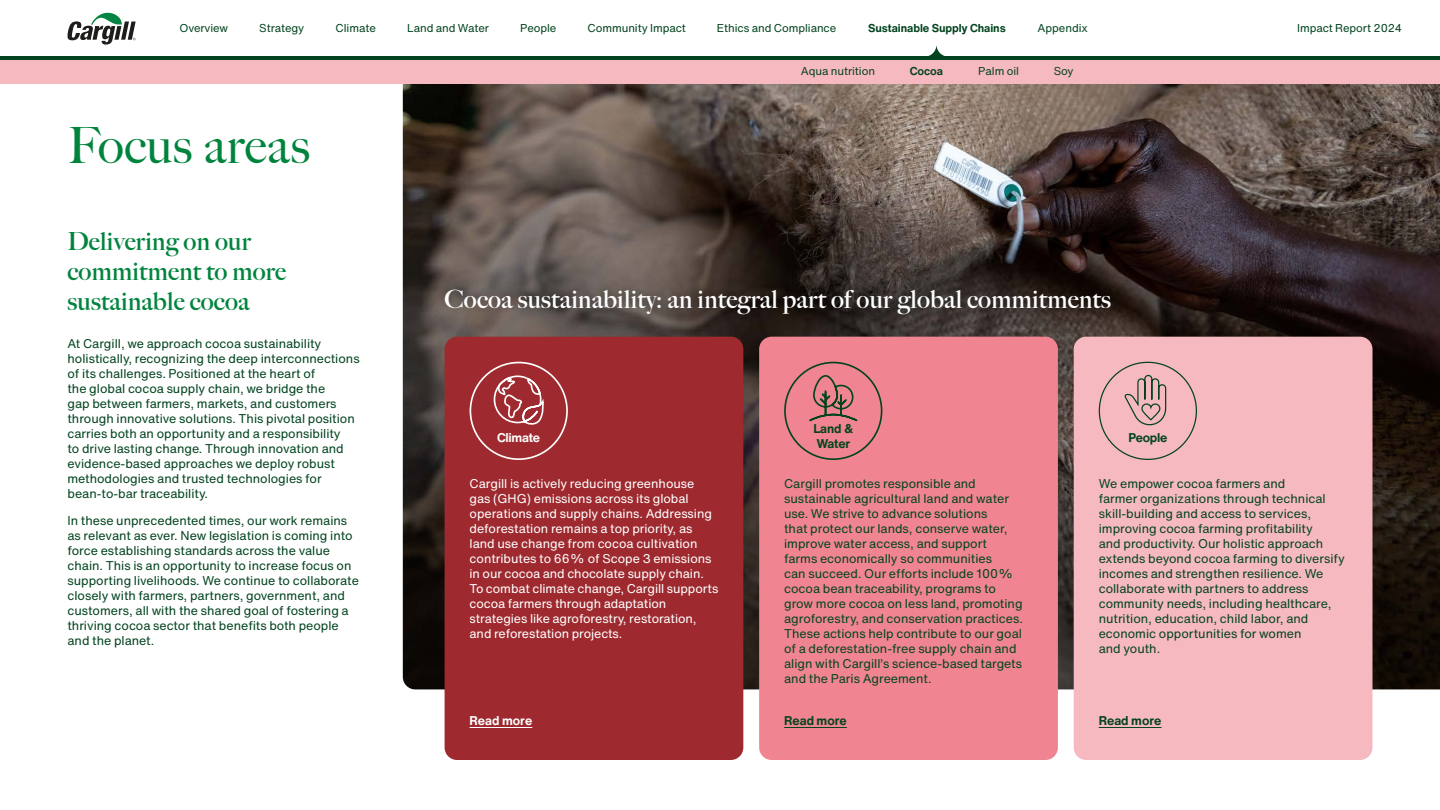
<style>
.page{position:relative;width:1440px;height:810px;background:#fff}
.page>*{position:absolute;margin:0;border:0;box-sizing:border-box;transform-origin:0 0}
.H1_Page_Title__new_brand{font:50px "Big Caslon FB";letter-spacing:.01em;color:#00843d}
.H2__new_brand{font:700 25px "Big Caslon FB";letter-spacing:.01em;color:#fff}
.H2__new_brand-2{font:700 25px/30px "Big Caslon FB";letter-spacing:.01em;color:#00843d}
.Body__GREP___new_brand{font:12.5px/15px "Helvetica Now Text";color:#03441f}
.Body__GREP___new_brand-2{font:12.5px/15px "Helvetica Now Text";color:#fff}
.Infographic_labels_small__new_brand{font:700 12.5px/14.1px "Helvetica Now Text";letter-spacing:-.02em;color:#03441f}
.Body__GREP___new_brand-3{font:700 12.5px "Helvetica Now Text";color:#03441f}
.Body__GREP___new_brand-4{font:700 12.5px "Helvetica Now Text";color:#fff}
.Infographic_labels_small__new_brand-2{font:700 12.5px "Helvetica Now Text";letter-spacing:-.02em;color:#fff}
.t1{font:11.25px "Helvetica Now Text";letter-spacing:-.005em;color:#03441f}
.t2{font:700 11.25px "Helvetica Now Text";letter-spacing:-.005em;color:#03441f}
</style>
<div class="page">
<img style="left:403px;top:84px;width:1037px;height:605px">
<div style="left:439px;top:282px;width:678px;height:38px;background:#000;opacity:.3"></div>
<div style="left:445px;top:337px;width:298px;height:423px;background:#9e2a2f;border-radius:12px"></div>
<hr style="left:470px;top:727px;width:62px;height:1px;background:#fff">
<div style="left:470px;top:362px;width:98px;height:98px;border:2px solid #fff;border-radius:50%"></div>
<svg style="left:493px;top:375px;width:51px;height:50px"></svg>
<div style="left:759px;top:337px;width:299px;height:423px;background:#f08591;border-radius:12px"></div>
<hr style="left:784px;top:727px;width:63px;height:1px;background:#03441f">
<div style="left:784px;top:362px;width:98px;height:98px;border:2px solid #03441f;border-radius:50%"></div>
<svg style="left:809px;top:375px;width:49px;height:47px"></svg>
<div style="left:1074px;top:337px;width:299px;height:423px;background:#f7b9c0;border-radius:12px"></div>
<hr style="left:1099px;top:727px;width:62px;height:1px;background:#03441f">
<svg style="left:1124px;top:374px;width:43px;height:52px"></svg>
<svg style="left:925px;top:45px;width:23px;height:12px"></svg>
<svg style="left:68px;top:13px;width:68px;height:32px"></svg>
<div style="left:0;top:58px;width:1440px;height:26px;background:#f7b9c0"></div>
<hr style="left:0;top:57px;width:1440px;height:3px;background:#03441f">
<p class="t1" style="left:179px;top:20px;width:50px">Overview</p>
<p class="t1" style="left:259px;top:20px;width:47px">Strategy</p>
<p class="t1" style="left:336px;top:20px;width:42px">Climate</p>
<p class="t1" style="left:407px;top:20px;width:83px">Land and Water</p>
<p class="t1" style="left:520px;top:20px;width:38px">People</p>
<p class="t1" style="left:588px;top:20px;width:100px">Community Impact</p>
<p class="t1" style="left:717px;top:20px;width:121px">Ethics and Compliance</p>
<p class="t2" style="left:868px;top:20px;width:139px">Sustainable Supply Chains</p>
<p class="t1" style="left:1038px;top:20px;width:52px">Appendix</p>
<p class="t1" style="left:1297px;top:20px;width:107px">Impact Report 2024</p>
<p class="t1" style="left:801px;top:64px;width:76px">Aqua nutrition</p>
<p class="t2" style="left:910px;top:64px;width:35px">Cocoa</p>
<p class="t1" style="left:978px;top:64px;width:42px">Palm oil</p>
<p class="t1" style="left:1054px;top:64px;width:21px">Soy</p>
<h1 class="H1_Page_Title__new_brand" style="left:68px;top:116px;width:244px">Focus areas</h1>
<h2 class="H2__new_brand-2" style="left:68px;top:227px;width:220px">Delivering on our commitment to more sustainable cocoa</h2>
<p class="Body__GREP___new_brand" style="left:68px;top:336px;width:294px">At Cargill, we approach cocoa sustainability holistically, recognizing the deep interconnections of its challenges. Positioned at the heart of<br>the global cocoa supply chain, we bridge the<br>gap between farmers, markets, and customers through innovative solutions. This pivotal position carries both an opportunity and a responsibility<br>to drive lasting change. Through innovation and evidence-based approaches we deploy robust methodologies and trusted technologies for bean-to-bar traceability.</p>
<p class="Body__GREP___new_brand" style="left:68px;top:513px;width:293px">In these unprecedented times, our work remains as relevant as ever. New legislation is coming into force establishing standards across the value chain. This is an opportunity to increase focus on supporting livelihoods. We continue to collaborate closely with farmers, partners, government, and customers, all with the shared goal of fostering a thriving cocoa sector that benefits both people and the planet.</p>
<h2 class="H2__new_brand" style="left:445px;top:284px;width:668px">Cocoa sustainability: an integral part of our global commitments</h2>
<p class="Infographic_labels_small__new_brand-2" style="left:497px;top:429px;width:45px">Climate</p>
<p class="Body__GREP___new_brand-2" style="left:470px;top:476px;width:250px">Cargill is actively reducing greenhouse gas (GHG) emissions across its global operations and supply chains. Addressing deforestation remains a top priority, as land use change from cocoa cultivation contributes to 66% of Scope 3 emissions in our cocoa and chocolate supply chain.<br>To combat climate change, Cargill supports cocoa farmers through adaptation strategies like agroforestry, restoration, and reforestation projects.</p>
<p class="Body__GREP___new_brand-4" style="left:470px;top:712px;width:64px">Read more</p>
<p class="Infographic_labels_small__new_brand" style="left:813px;top:422px;width:41px">Land &amp;<br>Water</p>
<p class="Body__GREP___new_brand" style="left:784px;top:476px;width:240px">Cargill promotes responsible and sustainable agricultural land and water use. We strive to advance solutions<br>that protect our lands, conserve water, improve water access, and support farms economically so communities<br>can succeed. Our efforts include 100% cocoa bean traceability, programs to grow more cocoa on less land, promoting agroforestry, and conservation practices.<br>These actions help contribute to our goal of a deforestation-free supply chain and align with Cargill’s science-based targets and the Paris Agreement.</p>
<p class="Body__GREP___new_brand-3" style="left:784px;top:712px;width:64px">Read more</p>
<p class="Infographic_labels_small__new_brand" style="left:1128px;top:431px;width:40px">People</p>
<p class="Body__GREP___new_brand" style="left:1099px;top:476px;width:248px">We empower cocoa farmers and<br>farmer organizations through technical skill-building and access to services, improving cocoa farming profitability<br>and productivity. Our holistic approach extends beyond cocoa farming to diversify incomes and strengthen resilience. We collaborate with partners to address community needs, including healthcare, nutrition, education, child labor, and economic opportunities for women<br>and youth.</p>
<p class="Body__GREP___new_brand-3" style="left:1099px;top:712px;width:64px">Read more</p>
</div>
